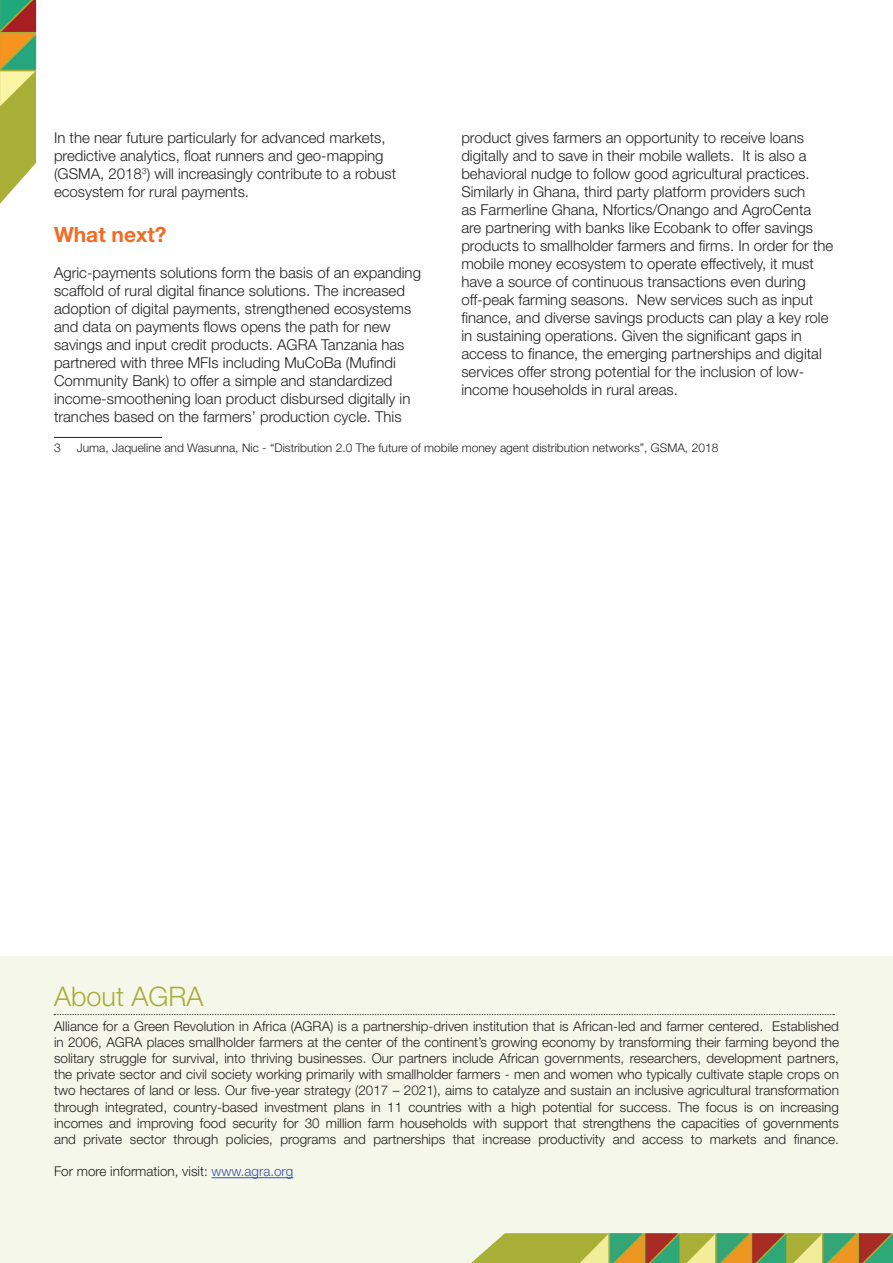
<style>
.page{position:relative;width:893px;height:1263px;background:#fff}
.page>*{position:absolute;margin:0;border:0;box-sizing:border-box;transform-origin:0 0}
.t1{font:300 27px "Helvetica Neue LT Std";color:#a9ae36}
.t2{font:700 21px "Helvetica Neue LT Std";color:#f16c23}
.t3{font:300 15px/18px "Helvetica Neue LT Std";color:#231f20}
.t4{font:300 13.5px/16.2px "Helvetica Neue LT Std";color:#231f20;text-align:justify}
.t5{font:300 12px "Helvetica Neue LT Std";color:#231f20}
.s1{color:#3853a3}
</style>
<div class="page">
<svg style="left:0;top:0;width:36px;height:204px;background:#abac5a"></svg>
<div style="left:0;top:957px;width:893px;height:306px;background:#f6f7eb"></div>
<hr style="left:54px;top:437px;width:108px;height:1px;background:#231f20">
<hr style="left:212px;top:1177px;width:81px;height:1px;background:#3853a3">
<svg style="left:54px;top:1014px;width:780px;height:1px"></svg>
<p class="t3" style="left:54px;top:129px;width:344px">In the near future particularly for advanced markets, predictive analytics, float runners and geo-mapping (GSMA, 2018<sup>3</sup>) will increasingly contribute to a robust ecosystem for rural payments.</p>
<h2 class="t2" style="left:54px;top:222px;width:114px">What next?</h2>
<p class="t3" style="left:54px;top:264px;width:368px">Agric-payments solutions form the basis of an expanding scaffold of rural digital finance solutions. The increased adoption of digital payments, strengthened ecosystems and data on payments flows opens the path for new savings and input credit products. AGRA Tanzania has partnered with three MFIs including MuCoBa (Mufindi Community Bank) to offer a simple and standardized income-smoothening loan product disbursed digitally in tranches based on the farmers’ production cycle. This</p>
<p class="t5" style="left:54px;top:440px;width:8px">3</p>
<p class="t5" style="left:77px;top:440px;width:643px">Juma, Jaqueline and Wasunna, Nic - “Distribution 2.0 The future of mobile money agent distribution networks”, GSMA, 2018</p>
<p class="t3" style="left:461px;top:129px;width:374px">product gives farmers an opportunity to receive loans digitally and to save in their mobile wallets. It is also a behavioral nudge to follow good agricultural practices.<br>Similarly in Ghana, third party platform providers such<br>as Farmerline Ghana, Nfortics/Onango and AgroCenta are partnering with banks like Ecobank to offer savings products to smallholder farmers and firms. In order for the mobile money ecosystem to operate effectively, it must have a source of continuous transactions even during off-peak farming seasons. New services such as input finance, and diverse savings products can play a key role in sustaining operations. Given the significant gaps in access to finance, the emerging partnerships and digital services offer strong potential for the inclusion of low&shy;income households in rural areas.</p>
<h1 class="t1" style="left:54px;top:980px;width:151px">About AGRA</h1>
<p class="t4" style="left:54px;top:1017px;width:786px">Alliance for a Green Revolution in Africa (AGRA) is a partnership-driven institution that is African-led and farmer centered. Established in 2006, AGRA places smallholder farmers at the center of the continent’s growing economy by transforming their farming beyond the solitary struggle for survival, into thriving businesses. Our partners include African governments, researchers, development partners, the private sector and civil society working primarily with smallholder farmers - men and women who typically cultivate staple crops on two hectares of land or less. Our five-year strategy (2017 – 2021), aims to catalyze and sustain an inclusive agricultural transformation through integrated, country-based investment plans in 11 countries with a high potential for success. The focus is on increasing incomes and improving food security for 30 million farm households with support that strengthens the capacities of governments and private sector through policies, programs and partnerships that increase productivity and access to markets and finance.</p>
<p class="t4" style="left:54px;top:1163px;width:241px">For more information, visit: <span class="s1">www.agra.org</span></p>
</div>
